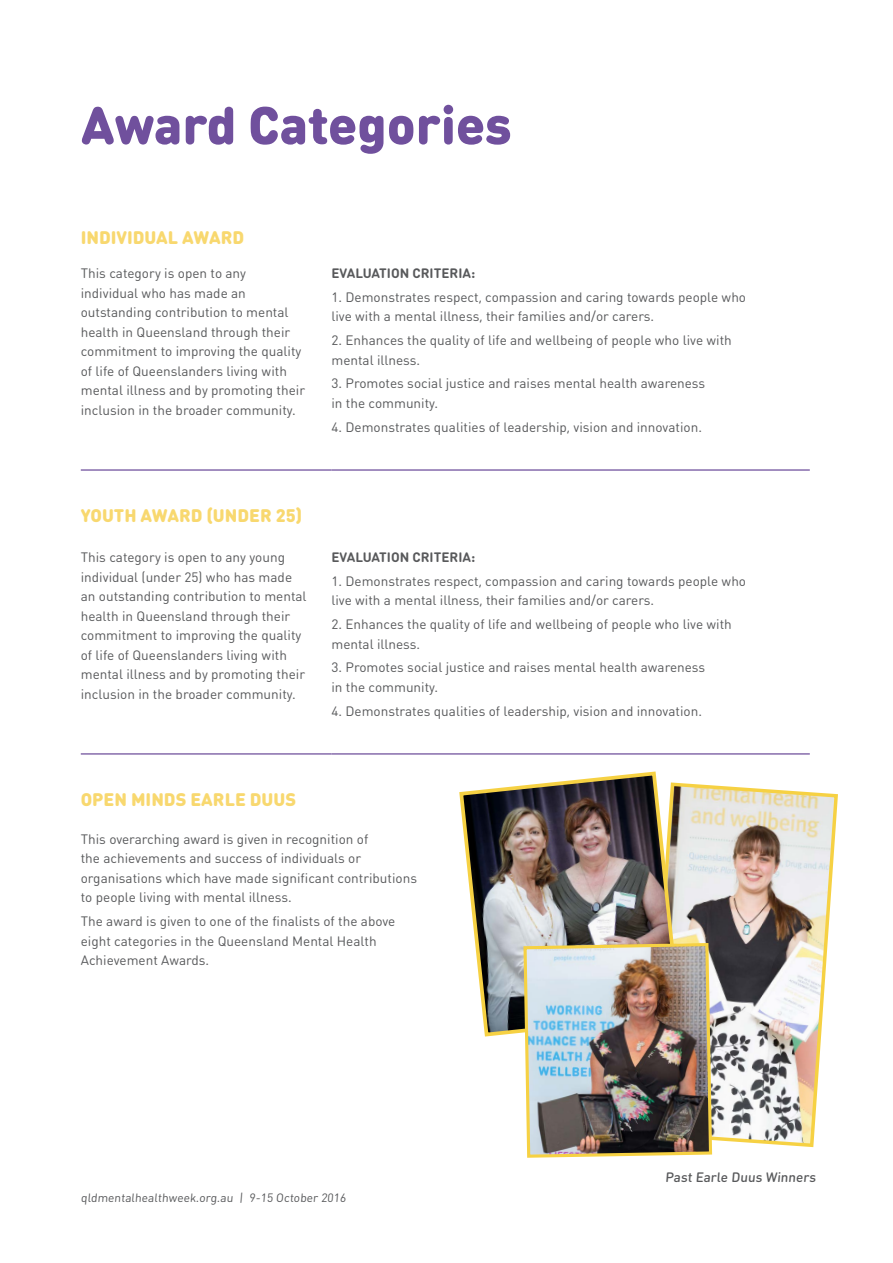
<style>
.page{position:relative;width:893px;height:1263px;background:#fff}
.page>*{position:absolute;margin:0;border:0;box-sizing:border-box;transform-origin:0 0}
.t1{font:900 52.5px "DIN Round Pro";color:#70509d}
.t2{font:900 18px "DIN Round Pro";color:#f8d86f}
.t3{font:13.5px/19.5px "DIN Round Pro";color:#58595b}
.t4{font:700 13.5px "DIN Round Pro";color:#58595b}
.t5{font:500 13.5px "DIN Round Pro";color:#58595b}
.t6{font:12px "DIN Round Pro";color:#58595b}
</style>
<div class="page">
<hr style="left:81px;top:753px;width:250px;height:1px;background:#70519d">
<hr style="left:331px;top:753px;width:479px;height:1px;background:#70519d">
<hr style="left:81px;top:469px;width:250px;height:2px;background:#70519d">
<hr style="left:331px;top:469px;width:479px;height:2px;background:#70519d">
<img style="left:683px;top:783px;width:155px;height:365px">
<img style="left:459px;top:771px;width:224px;height:266px">
<img style="left:522px;top:941px;width:192px;height:217px">
<h1 class="t1" style="left:81px;top:85px;width:432px">Award Categories</h1>
<h2 class="t2" style="left:81px;top:224px;width:165px">INDIVIDUAL AWARD</h2>
<p class="t3" style="left:81px;top:263px;width:226px">This category is open to any individual who has made an outstanding contribution to mental health in Queensland through their commitment to improving the quality of life of Queenslanders living with mental illness and by promoting their inclusion in the broader community.</p>
<p class="t4" style="left:331px;top:264px;width:145px">EVALUATION CRITERIA:</p>
<p class="t3" style="left:331px;top:287px;width:416px">1. Demonstrates respect, compassion and caring towards people who live with a mental illness, their families and/or carers.</p>
<p class="t3" style="left:331px;top:330px;width:402px">2. Enhances the quality of life and wellbeing of people who live with mental illness.</p>
<p class="t3" style="left:331px;top:373px;width:375px">3. Promotes social justice and raises mental health awareness in the community.</p>
<p class="t3" style="left:331px;top:417px;width:372px">4. Demonstrates qualities of leadership, vision and innovation.</p>
<h2 class="t2" style="left:81px;top:502px;width:223px">YOUTH AWARD (UNDER 25)</h2>
<p class="t3" style="left:81px;top:547px;width:227px">This category is open to any young individual (under 25) who has made an outstanding contribution to mental health in Queensland through their commitment to improving the quality of life of Queenslanders living with mental illness and by promoting their inclusion in the broader community.</p>
<p class="t4" style="left:331px;top:548px;width:145px">EVALUATION CRITERIA:</p>
<p class="t3" style="left:331px;top:571px;width:416px">1. Demonstrates respect, compassion and caring towards people who live with a mental illness, their families and/or carers.</p>
<p class="t3" style="left:331px;top:614px;width:402px">2. Enhances the quality of life and wellbeing of people who live with mental illness.</p>
<p class="t3" style="left:331px;top:657px;width:375px">3. Promotes social justice and raises mental health awareness in the community.</p>
<p class="t3" style="left:331px;top:700px;width:372px">4. Demonstrates qualities of leadership, vision and innovation.</p>
<h2 class="t2" style="left:81px;top:786px;width:217px">OPEN MINDS EARLE DUUS</h2>
<p class="t3" style="left:81px;top:829px;width:338px">This overarching award is given in recognition of<br>the achievements and success of individuals or organisations which have made significant contributions to people living with mental illness.</p>
<p class="t3" style="left:81px;top:911px;width:316px">The award is given to one of the finalists of the above eight categories in the Queensland Mental Health<br>Achievement Awards.</p>
<p class="t6" style="left:81px;top:1190px;width:268px">qldmentalhealthweek.org.au | 9-15 October 2016</p>
<p class="t5" style="left:665px;top:1168px;width:154px">Past Earle Duus Winners</p>
</div>
